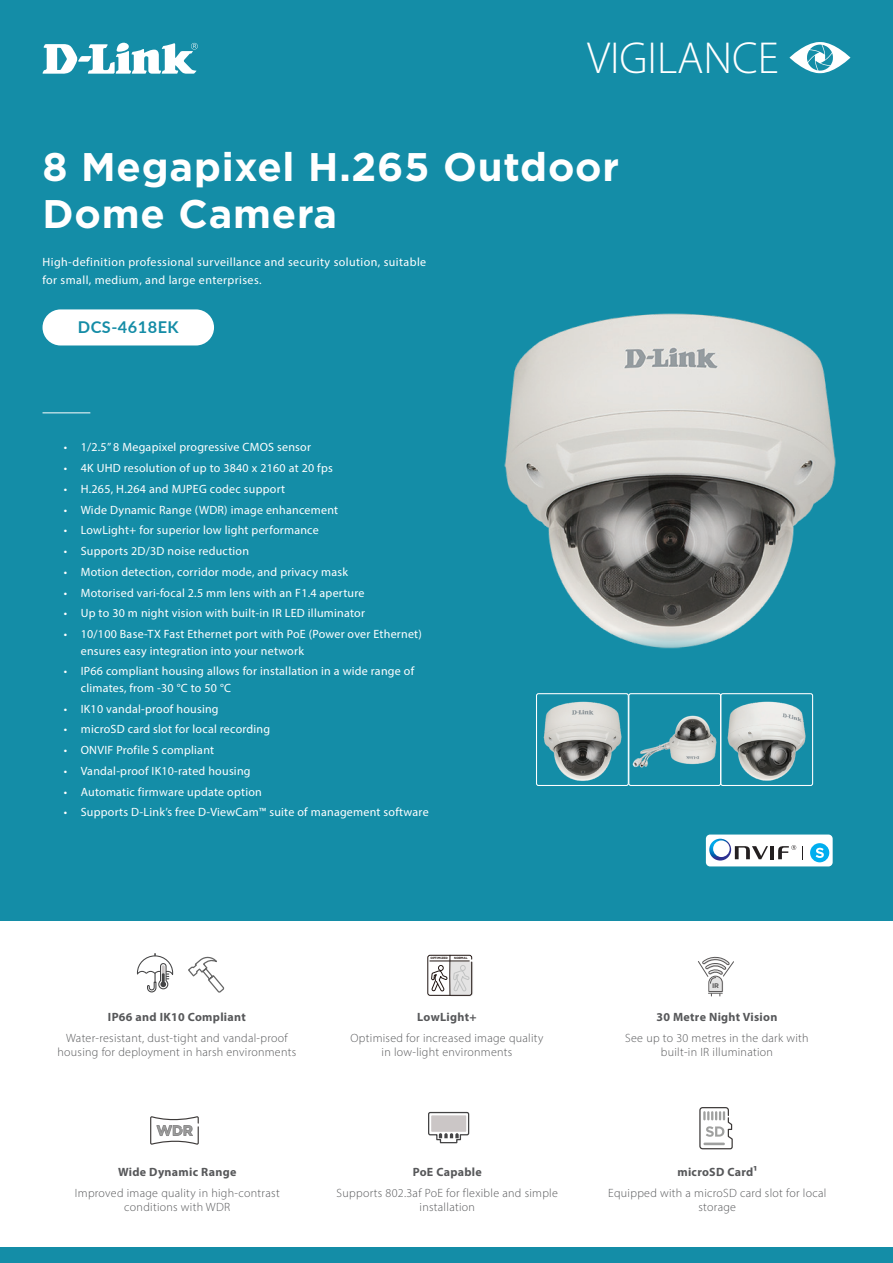
<style>
.page{position:relative;width:893px;height:1263px;background:#fff}
.page>*{position:absolute;margin:0;border:0;box-sizing:border-box;transform-origin:0 0}
.t1{font:300 45px "Myriad Pro";color:#fff}
.t2{font:700 39.9px/46.5px "Gotham";letter-spacing:.02em;color:#fff}
.t3{font:700 16.35px "Lato";letter-spacing:.03em;color:#148ca6}
.t4{font:12px/16.5px "Myriad Pro";letter-spacing:.02em;color:#fff}
.t5{font:300 12px/14.4px "Myriad Pro";letter-spacing:.025em;color:#57585a;text-align:center}
.t6{font:700 12px "Myriad Pro";letter-spacing:.025em;color:#57585a}
.t7{font:700 6.75px "Gotham";color:#595757}
.t8{font:700 3px "Gotham";letter-spacing:-.025em;color:#201512}
</style>
<div class="page">
<div style="left:0;top:0;width:893px;height:921px;background:#148da7"></div>
<div style="left:0;top:1248px;width:893px;height:15px;background:#148da7"></div>
<img style="left:504px;top:313px;width:332px;height:336px">
<hr style="left:43px;top:412px;width:47px;height:1px;background:#fff">
<div style="left:43px;top:309px;width:171px;height:36px;background:#fff;border-radius:18px"></div>
<img style="left:543px;top:701px;width:79px;height:80px">
<div style="left:536px;top:693px;width:93px;height:93px;border:1px solid #fff;border-radius:2px"></div>
<img style="left:632px;top:715px;width:85px;height:53px">
<div style="left:628px;top:693px;width:93px;height:93px;border:1px solid #fff;border-radius:2px"></div>
<img style="left:727px;top:701px;width:79px;height:80px">
<div style="left:720px;top:693px;width:93px;height:93px;border:1px solid #fff;border-radius:2px"></div>
<svg style="left:428px;top:1111px;width:42px;height:33px"></svg>
<div style="left:431px;top:1115px;width:35px;height:17px;background:#cbc6c6"></div>
<svg style="left:136px;top:954px;width:38px;height:39px"></svg>
<div style="left:706px;top:834px;width:127px;height:32px;background:#fff;border-radius:4px"></div>
<hr style="left:770px;top:846px;width:4px;height:13px;background:#231f20">
<svg style="left:709px;top:839px;width:59px;height:21px"></svg>
<svg style="left:778px;top:845px;width:18px;height:14px"></svg>
<div style="left:810px;top:843px;width:19px;height:19px;background:#00aeef;border-radius:50%"></div>
<svg style="left:802px;top:846px;width:1px;height:13px"></svg>
<svg style="left:816px;top:848px;width:8px;height:10px"></svg>
<svg style="left:698px;top:956px;width:36px;height:40px"></svg>
<svg style="left:150px;top:1116px;width:49px;height:29px"></svg>
<svg style="left:699px;top:1107px;width:34px;height:43px"></svg>
<div style="left:427px;top:955px;width:45px;height:41px;border:1px solid #201512;border-radius:2px"></div>
<hr style="left:430px;top:960px;width:39px;height:1px;background:#201512">
<svg style="left:432px;top:954px;width:41px;height:42px"></svg>
<svg style="left:42px;top:42px;width:156px;height:32px"></svg>
<svg style="left:789px;top:42px;width:61px;height:31px"></svg>
<svg style="left:188px;top:956px;width:37px;height:37px"></svg>
<h1 class="t1" style="left:587px;top:31px;width:193px">VIGILANCE</h1>
<h2 class="t2" style="left:43px;top:143px;width:578px">8 Megapixel H.265 Outdoor<br>Dome Camera</h2>
<p class="t4" style="left:43px;top:253px;width:385px;line-height:18px">High-definition professional surveillance and security solution, suitable for small, medium, and large enterprises.</p>
<h3 class="t3" style="left:78px;top:315px;width:102px">DCS-4618EK</h3>
<p class="t4" style="left:64px;top:439px;width:249px">• 1/2.5” 8 Megapixel progressive CMOS sensor</p>
<p class="t4" style="left:64px;top:459px;width:271px">• 4K UHD resolution of up to 3840 x 2160 at 20 fps</p>
<p class="t4" style="left:64px;top:480px;width:223px">• H.265, H.264 and MJPEG codec support</p>
<p class="t4" style="left:64px;top:501px;width:276px">• Wide Dynamic Range (WDR) image enhancement</p>
<p class="t4" style="left:64px;top:522px;width:257px">• LowLight+ for superior low light performance</p>
<p class="t4" style="left:64px;top:542px;width:187px">• Supports 2D/3D noise reduction</p>
<p class="t4" style="left:64px;top:563px;width:286px">• Motion detection, corridor mode, and privacy mask</p>
<p class="t4" style="left:64px;top:584px;width:302px">• Motorised vari-focal 2.5 mm lens with an F1.4 aperture</p>
<p class="t4" style="left:64px;top:605px;width:303px">• Up to 30 m night vision with built-in IR LED illuminator</p>
<p class="t4" style="left:81px;top:625px;width:343px;text-indent:-17px">• 10/100 Base-TX Fast Ethernet port with PoE (Power over Ethernet) ensures easy integration into your network</p>
<p class="t4" style="left:81px;top:663px;width:335px;text-indent:-17px">• IP66 compliant housing allows for installation in a wide range of climates, from -30 °C to 50 °C</p>
<p class="t4" style="left:64px;top:700px;width:156px">• IK10 vandal-proof housing</p>
<p class="t4" style="left:64px;top:721px;width:208px">• microSD card slot for local recording</p>
<p class="t4" style="left:64px;top:741px;width:152px">• ONVIF Profile S compliant</p>
<p class="t4" style="left:64px;top:762px;width:188px">• Vandal-proof IK10-rated housing</p>
<p class="t4" style="left:64px;top:783px;width:200px">• Automatic firmware update option</p>
<p class="t4" style="left:64px;top:804px;width:366px">• Supports D-Link’s free D-ViewCam™ suite of management software</p>
<p class="t8" style="left:430px;top:956px;width:19px">OPTIMIZED</p>
<p class="t8" style="left:454px;top:956px;width:15px">NORMAL</p>
<p class="t7" style="left:712px;top:981px;width:8px">IR</p>
<p class="t6" style="left:108px;top:1009px;width:139px">IP66 and IK10 Compliant</p>
<p class="t6" style="left:417px;top:1009px;width:61px">LowLight+</p>
<p class="t6" style="left:656px;top:1009px;width:122px">30 Metre Night Vision</p>
<p class="t5" style="left:58px;top:1030px;width:240px">Water-resistant, dust-tight and vandal-proof housing for deployment in harsh environments</p>
<p class="t5" style="left:351px;top:1030px;width:194px">Optimised for increased image quality in low-light environments</p>
<p class="t5" style="left:625px;top:1030px;width:185px">See up to 30 metres in the dark with built-in IR illumination</p>
<p class="t6" style="left:118px;top:1164px;width:120px">Wide Dynamic Range</p>
<p class="t6" style="left:413px;top:1164px;width:71px">PoE Capable</p>
<p class="t6" style="left:677px;top:1164px;width:81px">microSD Card1</p>
<p class="t5" style="left:75px;top:1185px;width:206px">Improved image quality in high-contrast conditions with WDR</p>
<p class="t5" style="left:337px;top:1185px;width:223px">Supports 802.3af PoE for flexible and simple installation</p>
<p class="t5" style="left:608px;top:1185px;width:220px">Equipped with a microSD card slot for local storage</p>
</div>
